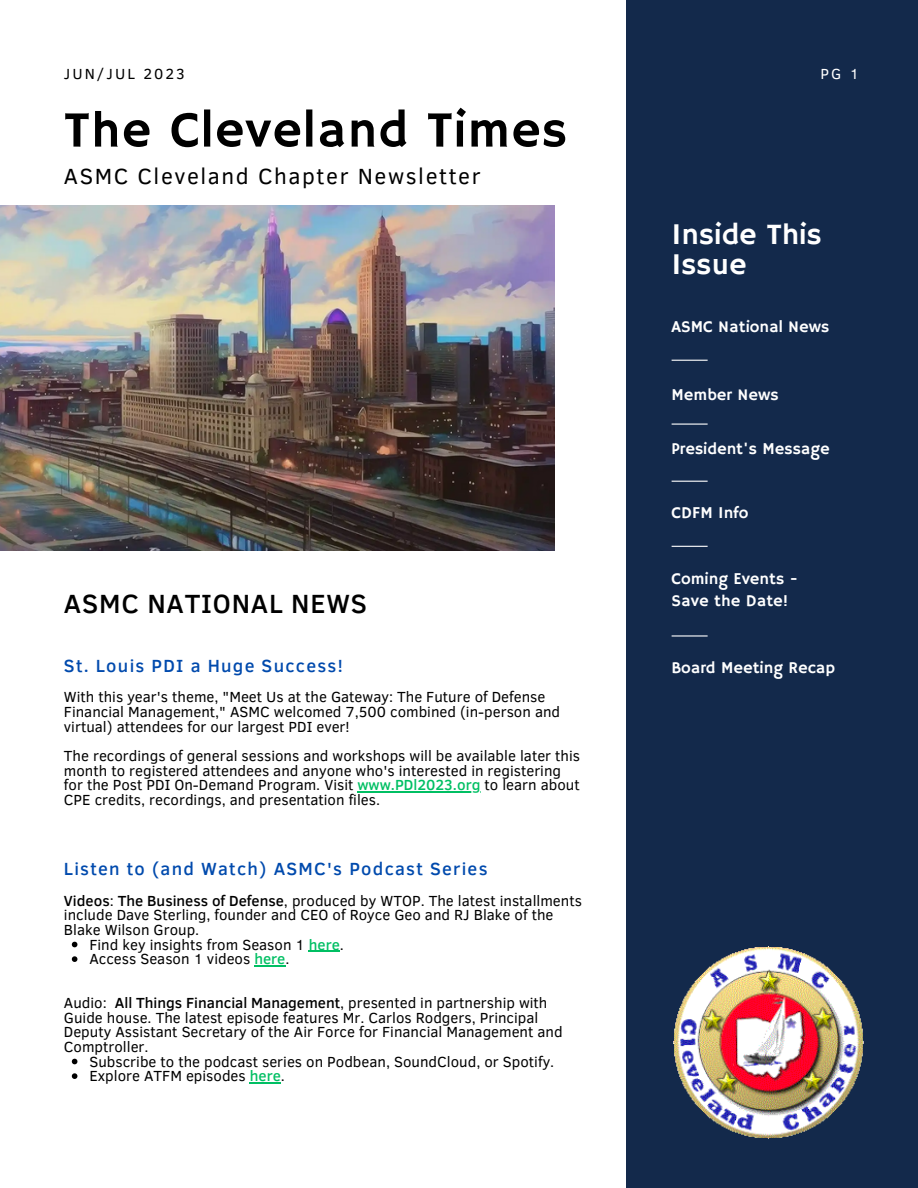
<style>
.page{position:relative;width:918px;height:1188px;background:#fff}
.page>*{position:absolute;margin:0;border:0;box-sizing:border-box;transform-origin:0 0}
.t1{font:51px "Hammersmith One";letter-spacing:.02em;color:#000}
.t2{font:30px/29.2px "Hammersmith One";color:#fff}
.t3{font:500 27px "Clear Sans";letter-spacing:.03em;color:#000}
.t4{font:22.5px "Clear Sans";letter-spacing:.07em;color:#000}
.t5{font:500 18px "Clear Sans";letter-spacing:.07em;color:#004aad}
.t6{font:16.5px "Hammersmith One";color:#fff}
.t7{font:15px/14.7px "Clear Sans";color:#000}
.t8{font:15px "Clear Sans";letter-spacing:.14em;color:#000}
.t9{font:15px "Clear Sans";color:#fff}
.s1{font-weight:500;color:#00bf63}
.s2{font-weight:500}
</style>
<div class="page">
<div style="left:626px;top:0;width:292px;height:1188px;background:#13294b"></div>
<img style="left:673px;top:946px;width:191px;height:193px">
<hr style="left:672px;top:360px;width:36px;height:1px;background:#fff">
<hr style="left:672px;top:546px;width:36px;height:1px;background:#fff">
<hr style="left:672px;top:424px;width:36px;height:1px;background:#fff">
<hr style="left:672px;top:481px;width:36px;height:1px;background:#fff">
<hr style="left:672px;top:635px;width:36px;height:2px;background:#fff">
<img style="left:0;top:205px;width:554px;height:346px">
<hr style="left:357px;top:791px;width:124px;height:1px;background:#00bf63">
<svg style="left:72px;top:942px;width:5px;height:5px"></svg>
<hr style="left:309px;top:951px;width:31px;height:1px;background:#00bf63">
<svg style="left:72px;top:956px;width:5px;height:6px"></svg>
<hr style="left:254px;top:965px;width:31px;height:1px;background:#00bf63">
<svg style="left:72px;top:1059px;width:5px;height:5px"></svg>
<svg style="left:72px;top:1073px;width:5px;height:6px"></svg>
<hr style="left:250px;top:1082px;width:31px;height:1px;background:#00bf63">
<p class="t8" style="left:64px;top:62px;width:123px">JUN/JUL 2023</p>
<p class="t9" style="left:821px;top:62px;width:40px">PG 1</p>
<p class="t1" style="left:64px;top:101px;width:505px">The Cleveland Times</p>
<p class="t4" style="left:64px;top:160px;width:418px">ASMC Cleveland Chapter Newsletter</p>
<p class="t3" style="left:64px;top:584px;width:305px">ASMC NATIONAL NEWS</p>
<p class="t5" style="left:64px;top:652px;width:280px">St. Louis PDI a Huge Success!</p>
<p class="t7" style="left:64px;top:689px;width:483px">With this year's theme, "Meet Us at the Gateway: The Future of Defense</p>
<p class="t7" style="left:64px;top:704px;width:498px">Financial Management," ASMC welcomed 7,500 combined (in-person and virtual) attendees for our largest PDI ever!</p>
<p class="t7" style="left:64px;top:748px;width:518px">The recordings of general sessions and workshops will be available later this month to registered attendees and anyone who's interested in registering for the Post PDI On-Demand Program. Visit <span class="s1">www.PDl2023.org</span> to learn about CPE credits, recordings, and presentation files.</p>
<p class="t5" style="left:64px;top:856px;width:425px">Listen to (and Watch) ASMC's Podcast Series</p>
<p class="t7" style="left:64px;top:892px;width:520px"><span class="s2">Videos</span>: <span class="s2">The Business of Defense</span>, produced by WTOP. The latest installments include Dave Sterling, founder and CEO of Royce Geo and RJ Blake of the<br>Blake Wilson Group.</p>
<p class="t7" style="left:89px;top:936px;width:256px">Find key insights from Season 1 <span class="s1">here</span>.</p>
<p class="t7" style="left:89px;top:951px;width:202px">Access Season 1 videos <span class="s1">here</span>.</p>
<p class="t7" style="left:64px;top:995px;width:500px">Audio: <span class="s2">All Things Financial Management</span>, presented in partnership with Guide house. The latest episode features Mr. Carlos Rodgers, Principal Deputy Assistant Secretary of the Air Force for Financial Management and Comptroller.</p>
<p class="t7" style="left:89px;top:1053px;width:466px">Subscribe to the podcast series on Podbean, SoundCloud, or Spotify.</p>
<p class="t7" style="left:89px;top:1068px;width:197px">Explore ATFM episodes <span class="s1">here</span>.</p>
<p class="t2" style="left:672px;top:222px;width:152px">Inside This<br>Issue</p>
<p class="t6" style="left:672px;top:318px;width:159px">ASMC National News</p>
<p class="t6" style="left:672px;top:385px;width:109px">Member News</p>
<p class="t6" style="left:672px;top:439px;width:160px">President's Message</p>
<p class="t6" style="left:672px;top:503px;width:78px">CDFM Info</p>
<p class="t6" style="left:672px;top:570px;width:128px">Coming Events -</p>
<p class="t6" style="left:672px;top:591px;width:118px">Save the Date!</p>
<p class="t6" style="left:672px;top:658px;width:165px">Board Meeting Recap</p>
</div>
